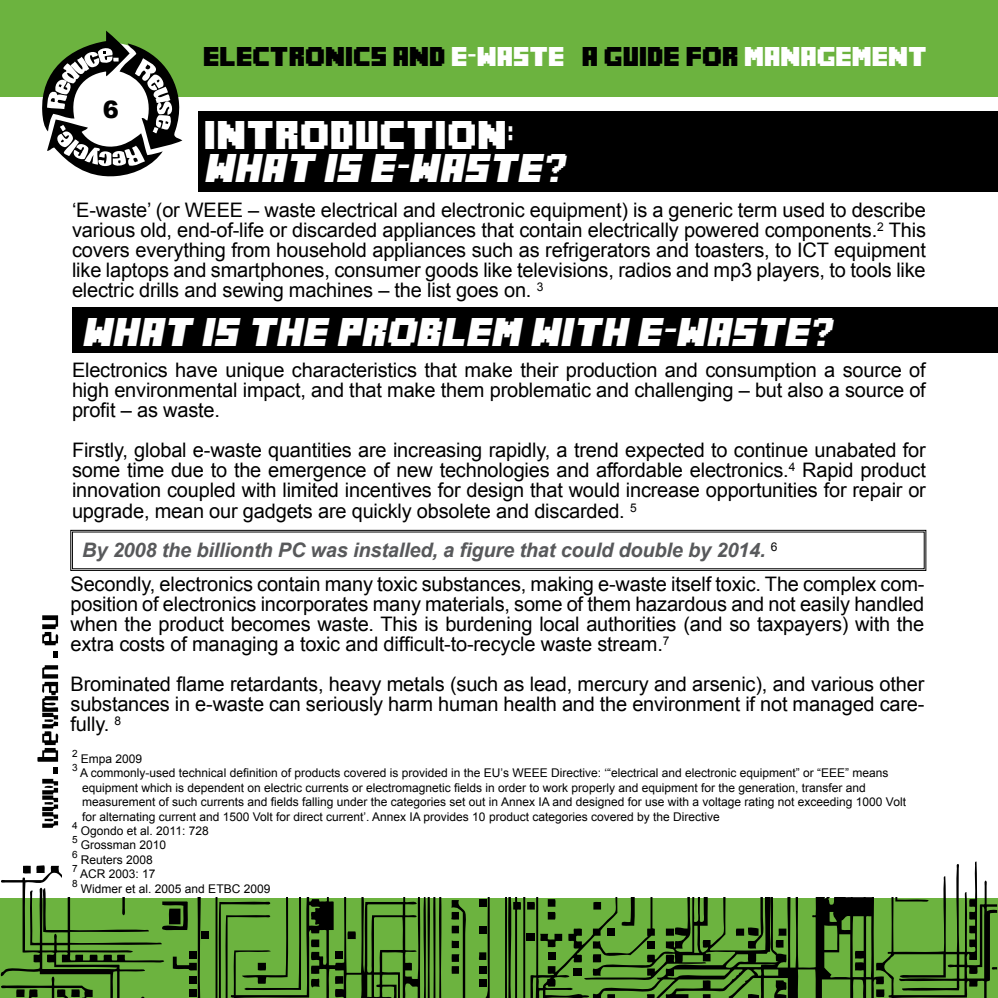
<style>
.page{position:relative;width:998px;height:998px;background:#fff}
.page>*{position:absolute;margin:0;border:0;box-sizing:border-box;transform-origin:0 0}
.t1{font:italic 28px "Mine Crafter 2.0";color:#fff}
.t2{font:28px "Mine Crafter 2.0";letter-spacing:-.05em;color:#fff}
.t3{font:900 24px "Arial";color:#000}
.t4{font:20px/20px "Arial";letter-spacing:-.01em;color:#000;text-align:justify}
.t5{font:italic 700 20px "Arial";letter-spacing:-.01em;color:#58595b}
.t6{font:19px "Mine Crafter 2.0";letter-spacing:-.075em;color:#000}
.t7{font:12px/14.4px "Arial";color:#000}
.t8{font:10px "Arial";color:#000}
.s1{color:#fff}
</style>
<div class="page">
<div style="left:0;top:899px;width:998px;height:99px;background:#6cb33f"></div>
<div style="left:0;top:0;width:998px;height:96px;background:#6cb33f"></div>
<svg style="left:42px;top:615px;width:17px;height:30px"></svg>
<svg style="left:54px;top:651px;width:4px;height:7px"></svg>
<svg style="left:37px;top:665px;width:22px;height:108px"></svg>
<svg style="left:42px;top:779px;width:16px;height:49px"></svg>
<div style="left:202px;top:931px;width:7px;height:8px;background:#000"></div>
<svg style="left:478px;top:897px;width:13px;height:101px"></svg>
<svg style="left:451px;top:900px;width:15px;height:98px"></svg>
<div style="left:479px;top:966px;width:7px;height:8px;background:#000"></div>
<div style="left:479px;top:979px;width:7px;height:7px;background:#000"></div>
<svg style="left:884px;top:861px;width:113px;height:137px"></svg>
<svg style="left:504px;top:897px;width:80px;height:101px"></svg>
<svg style="left:1px;top:865px;width:201px;height:133px"></svg>
<svg style="left:40px;top:31px;width:142px;height:146px"></svg>
<svg style="left:584px;top:897px;width:300px;height:101px"></svg>
<svg style="left:216px;top:897px;width:226px;height:101px"></svg>
<div style="left:62px;top:798px;width:852px;height:98px;background:#fff"></div>
<div style="left:198px;top:111px;width:800px;height:81px;background:#000"></div>
<div style="left:72px;top:308px;width:926px;height:45px;background:#000"></div>
<svg style="left:70px;top:530px;width:856px;height:41px"></svg>
<p class="t3" style="left:103px;top:92px;width:18px">6</p>
<p class="t6" style="left:204px;top:48px;width:726px">ELECTRONICS AND <span class="s1">E-WASTE</span> A GUIDE FOR <span class="s1">MANAGEMENT</span></p>
<h1 class="t2" style="left:206px;top:122px;width:314px">INTRODUCTION:</h1>
<h1 class="t1" style="left:206px;top:156px;width:372px">WHAT IS E-WASTE?</h1>
<p class="t4" style="left:72px;top:200px;width:855px">‘E-waste’ (or WEEE – waste electrical and electronic equipment) is a generic term used to describe various old, end-of-life or discarded appliances that contain electrically powered components.<sup>2</sup> This covers everything from household appliances such as refrigerators and toasters, to ICT equipment like laptops and smartphones, consumer goods like televisions, radios and mp3 players, to tools like electric drills and sewing machines – the list goes on. <sup>3</sup></p>
<h1 class="t1" style="left:83px;top:319px;width:761px">WHAT IS THE PROBLEM WITH E-WASTE?</h1>
<p class="t4" style="left:72px;top:361px;width:855px">Electronics have unique characteristics that make their production and consumption a source of high environmental impact, and that make them problematic and challenging – but also a source of profit – as waste.</p>
<p class="t4" style="left:72px;top:441px;width:855px">Firstly, global e-waste quantities are increasing rapidly, a trend expected to continue unabated for some time due to the emergence of new technologies and affordable electronics.<sup>4</sup> Rapid product innovation coupled with limited incentives for design that would increase opportunities for repair or upgrade, mean our gadgets are quickly obsolete and discarded. <sup>5</sup></p>
<p class="t5" style="left:82px;top:537px;width:697px">By 2008 the billionth PC was installed, a figure that could double by 2014. <sup>6</sup></p>
<p class="t4" style="left:71px;top:574px;width:855px">Secondly, electronics contain many toxic substances, making e-waste itself toxic. The complex com&shy;position of electronics incorporates many materials, some of them hazardous and not easily handled when the product becomes waste. This is burdening local authorities (and so taxpayers) with the extra costs of managing a toxic and difficult-to-recycle waste stream.<sup>7</sup></p>
<p class="t4" style="left:71px;top:674px;width:855px">Brominated flame retardants, heavy metals (such as lead, mercury and arsenic), and various other substances in e-waste can seriously harm human health and the environment if not managed care&shy;fully. <sup>8</sup></p>
<p class="t8" style="left:72px;top:747px;width:7px">2</p>
<p class="t7" style="left:81px;top:751px;width:63px">Empa 2009</p>
<p class="t8" style="left:72px;top:761px;width:7px">3</p>
<p class="t7" style="left:80px;top:766px;width:827px">A commonly-used technical definition of products covered is provided in the EU’s WEEE Directive: ‘“electrical and electronic equipment” or “EEE” means equipment which is dependent on electric currents or electromagnetic fields in order to work properly and equipment for the generation, transfer and measurement of such currents and fields falling under the categories set out in Annex IA and designed for use with a voltage rating not exceeding 1000 Volt for alternating current and 1500 Volt for direct current’. Annex IA provides 10 product categories covered by the Directive</p>
<p class="t8" style="left:72px;top:819px;width:7px">4</p>
<p class="t7" style="left:81px;top:823px;width:129px">Ogondo et al. 2011: 728</p>
<p class="t8" style="left:72px;top:833px;width:7px">5</p>
<p class="t7" style="left:81px;top:838px;width:87px">Grossman 2010</p>
<p class="t8" style="left:72px;top:847px;width:7px">6</p>
<p class="t7" style="left:81px;top:852px;width:74px">Reuters 2008</p>
<p class="t8" style="left:72px;top:862px;width:7px">7</p>
<p class="t7" style="left:80px;top:867px;width:77px">ACR 2003: 17</p>
<p class="t8" style="left:72px;top:876px;width:7px">8</p>
<p class="t7" style="left:81px;top:881px;width:191px">Widmer et al. 2005 and ETBC 2009</p>
</div>
